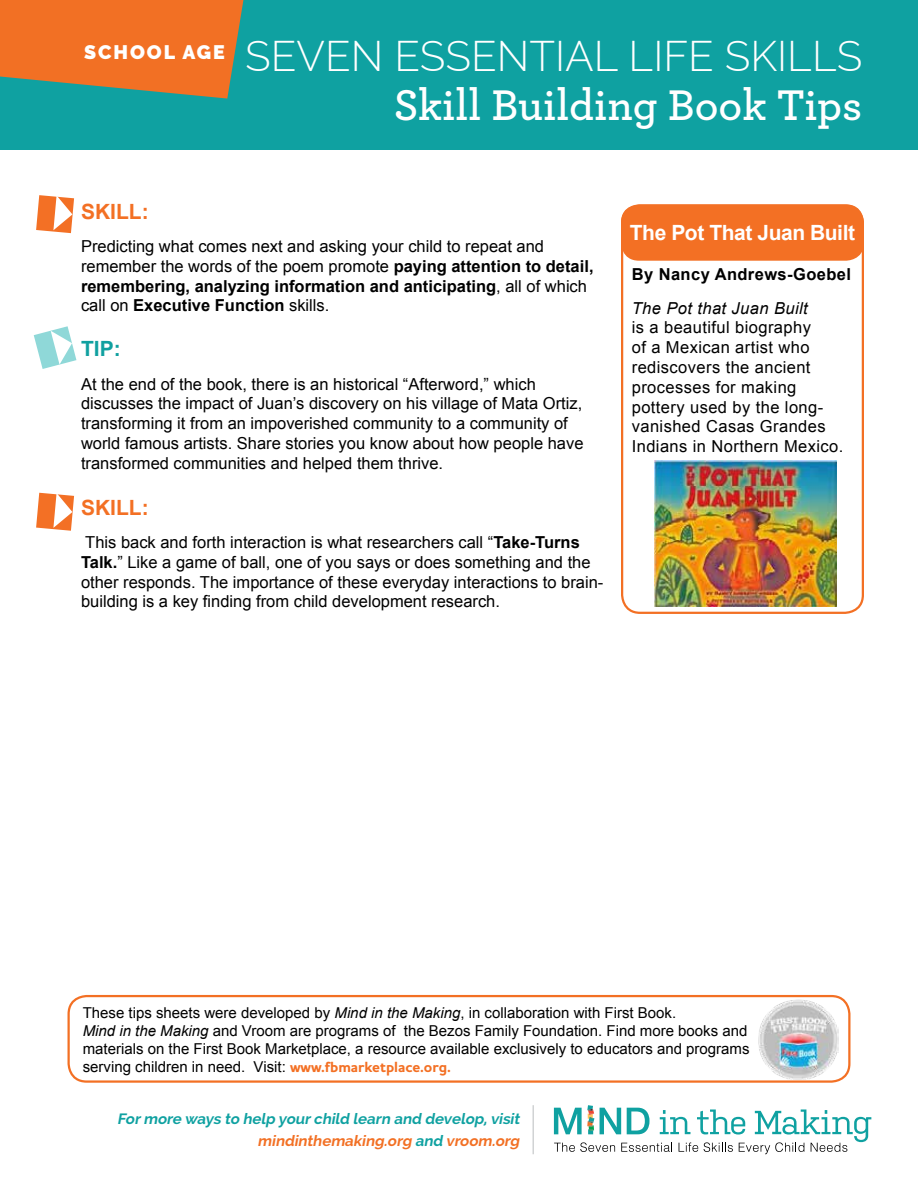
<style>
.page{position:relative;width:918px;height:1188px;background:#fff}
.page>*{position:absolute;margin:0;border:0;box-sizing:border-box;transform-origin:0 0}
.t1{font:600 45px "Archer Pro";color:#fff}
.t2{font:300 42px "Raleway";color:#fff}
.t3{font:700 21px "Arial";letter-spacing:-.02em;color:#fff}
.t4{font:700 21px "Arial";color:#f37024}
.t5{font:700 21px "Arial";color:#10a0a0}
.t6{font:16.5px/19.8px "Arial";color:#000}
.t7{font:16.5px/19.8px "Arial";letter-spacing:.025em;color:#000}
.t8{font:700 16.5px "Arial";letter-spacing:.025em;color:#000}
.t9{font:italic 16.5px "Arial";letter-spacing:.025em;color:#000}
.t10{font:15px/18px "Arial";color:#000}
.t11{font:italic 700 15px/22.5px "Raleway";color:#0fa1a1;text-align:right}
.s1{font-weight:700}
.s2{font-style:italic}
.s3{font-family:"Houschka Pro";font-weight:700;color:#f37024}
.s4{color:#f27024}
</style>
<div class="page">
<svg style="left:554px;top:1105px;width:317px;height:49px"></svg>
<hr style="left:532px;top:1105px;width:2px;height:49px;background:#d1d3d4">
<div style="left:0;top:0;width:918px;height:149px;background:#0fa1a1"></div>
<svg style="left:0;top:0;width:244px;height:99px;background:#d17635"></svg>
<div style="left:621px;top:204px;width:243px;height:410px;border:2px solid #f37024;border-radius:18px"></div>
<img style="left:655px;top:461px;width:182px;height:146px">
<div style="left:621px;top:204px;width:243px;height:57px;background:#f37024;border-radius:18px"></div>
<img style="left:759px;top:999px;width:80px;height:80px">
<div style="left:68px;top:995px;width:782px;height:88px;border:2px solid #f37024;border-radius:18px"></div>
<svg style="left:36px;top:195px;width:38px;height:38px"></svg>
<svg style="left:34px;top:326px;width:42px;height:43px"></svg>
<svg style="left:36px;top:493px;width:38px;height:38px"></svg>
<h2 class="t2" style="left:84px;top:32px;width:780px"><sup>SCHOOL</sup> <sup>AGE</sup> SEVEN ESSENTIAL LIFE SKILLS</h2>
<h1 class="t1" style="left:394px;top:72px;width:470px">Skill Building Book Tips</h1>
<p class="t4" style="left:81px;top:197px;width:69px">SKILL:</p>
<p class="t6" style="left:81px;top:237px;width:514px">Predicting what comes next and asking your child to repeat and remember the words of the poem promote <span class="s1">paying attention to detail, remembering, analyzing information and anticipating</span>, all of which call on <span class="s1">Executive Function</span> skills.</p>
<p class="t5" style="left:81px;top:335px;width:41px">TIP:</p>
<p class="t6" style="left:81px;top:374px;width:504px">At the end of the book, there is an historical “Afterword,” which discusses the impact of Juan’s discovery on his village of Mata Ortiz, transforming it from an impoverished community to a community of world famous artists. Share stories you know about how people have transformed communities and helped them thrive.</p>
<p class="t4" style="left:81px;top:493px;width:69px">SKILL:</p>
<p class="t6" style="left:81px;top:532px;width:524px">This back and forth interaction is what researchers call “<span class="s1">Take-Turns Talk.</span>” Like a game of ball, one of you says or does something and the other responds. The importance of these everyday interactions to brain&shy;building is a key finding from child development research.</p>
<p class="t3" style="left:630px;top:219px;width:227px">The Pot That Juan Built</p>
<p class="t8" style="left:632px;top:263px;width:221px">By Nancy Andrews-Goebel</p>
<p class="t9" style="left:632px;top:297px;width:178px">The Pot that Juan Built</p>
<p class="t7" style="left:632px;top:318px;width:213px">is a beautiful biography<br>of a Mexican artist who rediscovers the ancient processes for making pottery used by the long&shy;vanished Casas Grandes<br>Indians in Northern Mexico.</p>
<p class="t10" style="left:83px;top:1004px;width:668px">These tips sheets were developed by <span class="s2">Mind in the Making</span>, in collaboration with First Book.<br><span class="s2">Mind in the Making</span> and Vroom are programs of the Bezos Family Foundation. Find more books and materials on the First Book Marketplace, a resource available exclusively to educators and programs serving children in need. Visit: <span class="s3">www.fbmarketplace.org.</span></p>
<p class="t11" style="left:117px;top:1107px;width:407px">Formore ways to help yourchild learn and develop,visit <span class="s4">mindinthemaking.org</span> and <span class="s4">vroom.org</span></p>
</div>
